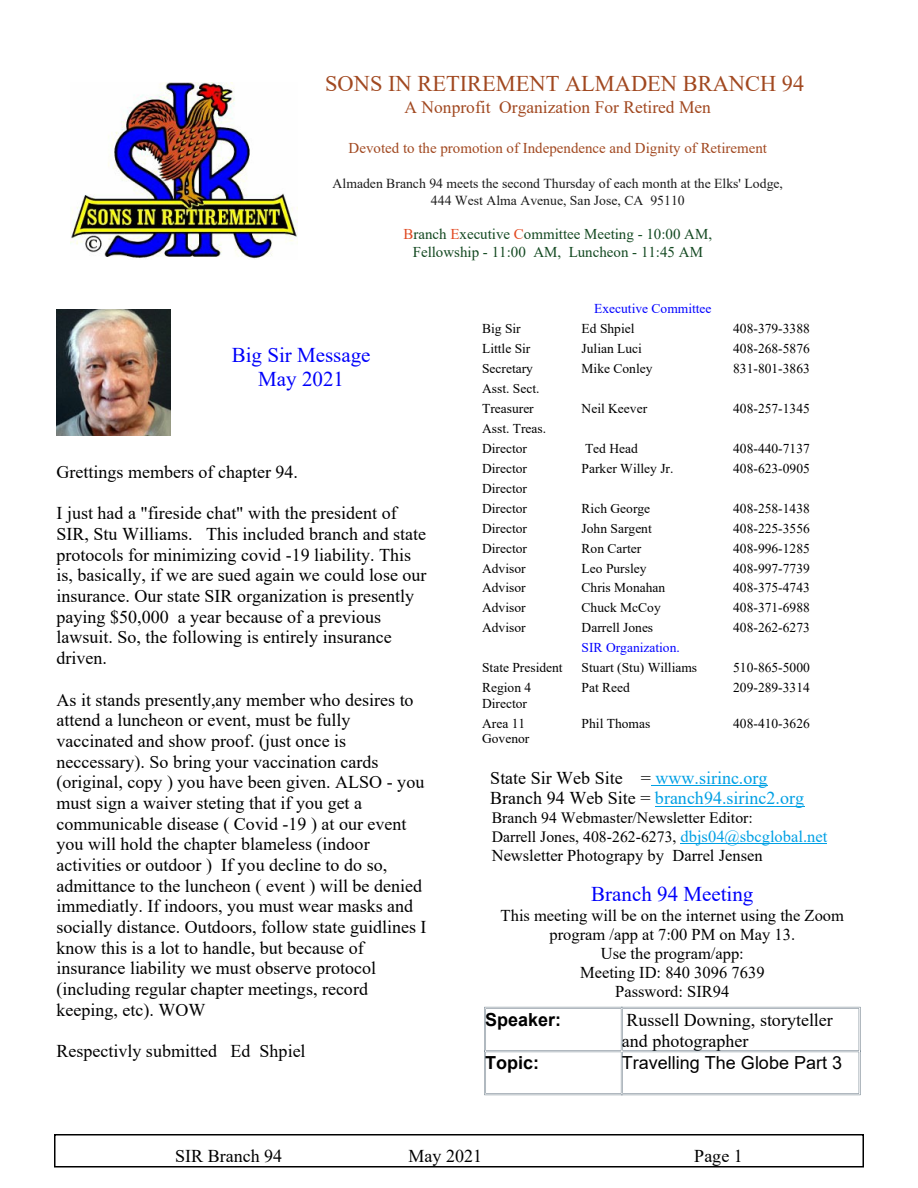
<style>
.page{position:relative;width:918px;height:1188px;background:#fff}
.page>*{position:absolute;margin:0;border:0;box-sizing:border-box;transform-origin:0 0}
.t1{font:22.5px "Times New Roman";color:#a14820}
.t2{font:21px/24.2px "Times New Roman";color:#0000fa;text-align:center}
.t3{font:18px/20.7px "Times New Roman";color:#000}
.t4{font:18px/20.7px "Times New Roman";color:#00a0e4}
.t5{font:18px "Arial";color:#000}
.t6{font:700 18px "Arial";color:#000}
.t7{font:17.4px "Times New Roman";color:#a14820}
.t8{font:16.5px/18.9px "Times New Roman";color:#000;text-align:center}
.t9{font:15.75px/18.8px "Times New Roman";color:#000}
.t10{font:15px/18px "Times New Roman";color:#124820;text-align:center}
.t11{font:15px "Times New Roman";color:#a14820}
.t12{font:13.65px/16.5px "Times New Roman";color:#1a1a1a;text-align:center}
.t13{font:13.5px/20px "Times New Roman";color:#000}
.t14{font:13.5px "Times New Roman";color:#00f}
.s1{color:#df4820}
.s2{color:#e24820}
.s3{color:#000}
.s4{font-size:16.5px;color:#00a0e4}
</style>
<div class="page">
<div style="left:54px;top:1134px;width:810px;height:34px;border:2px solid #000"></div>
<hr style="left:651px;top:785px;width:117px;height:1px;background:#00a0e4">
<hr style="left:655px;top:806px;width:149px;height:1px;background:#00a0e4">
<img style="left:70px;top:83px;width:227px;height:176px">
<hr style="left:681px;top:843px;width:146px;height:1px;background:#00a0e4">
<hr style="left:486px;top:1008px;width:135px;height:1px;background:#2e4556">
<hr style="left:484px;top:1007px;width:139px;height:1px;background:#2e4556">
<hr style="left:623px;top:1008px;width:236px;height:1px;background:#2e4556">
<hr style="left:621px;top:1007px;width:239px;height:1px;background:#2e4556">
<hr style="left:486px;top:1052px;width:135px;height:1px;background:#2e4556">
<hr style="left:486px;top:1050px;width:135px;height:1px;background:#2e4556">
<hr style="left:623px;top:1052px;width:236px;height:1px;background:#2e4556">
<hr style="left:623px;top:1050px;width:236px;height:1px;background:#2e4556">
<hr style="left:484px;top:1095px;width:139px;height:1px;background:#2e4556">
<hr style="left:486px;top:1093px;width:135px;height:1px;background:#2e4556">
<hr style="left:621px;top:1095px;width:239px;height:1px;background:#2e4556">
<hr style="left:623px;top:1093px;width:236px;height:1px;background:#2e4556">
<hr style="left:484px;top:1007px;width:1px;height:45px;background:#2e4556">
<hr style="left:486px;top:1009px;width:1px;height:41px;background:#2e4556">
<hr style="left:484px;top:1050px;width:1px;height:45px;background:#2e4556">
<hr style="left:486px;top:1052px;width:1px;height:41px;background:#2e4556">
<hr style="left:621px;top:1009px;width:1px;height:41px;background:#2e4556">
<hr style="left:622px;top:1009px;width:1px;height:41px;background:#2e4556">
<hr style="left:621px;top:1052px;width:1px;height:41px;background:#2e4556">
<hr style="left:622px;top:1052px;width:1px;height:41px;background:#2e4556">
<hr style="left:859px;top:1009px;width:1px;height:41px;background:#2e4556">
<hr style="left:860px;top:1007px;width:1px;height:45px;background:#2e4556">
<hr style="left:859px;top:1052px;width:1px;height:41px;background:#2e4556">
<hr style="left:860px;top:1050px;width:1px;height:45px;background:#2e4556">
<img style="left:56px;top:309px;width:114px;height:127px">
<p class="t1" style="left:325px;top:75px;width:481px">SONS IN RETIREMENT ALMADEN BRANCH 94</p>
<p class="t7" style="left:405px;top:101px;width:308px">A Nonprofit Organization For Retired Men</p>
<p class="t11" style="left:349px;top:143px;width:420px">Devoted to the promotion of Independence and Dignity of Retirement</p>
<p class="t12" style="left:333px;top:177px;width:452px">Almaden Branch 94 meets the second Thursday of each month at the Elks' Lodge,<br>444 West Alma Avenue, San Jose, CA 95110</p>
<p class="t10" style="left:404px;top:226px;width:310px"><span class="s1">B</span>ranch <span class="s2">E</span>xecutive <span class="s2">C</span>ommittee Meeting - 10:00 AM,<br>Fellowship - 11:00 AM, Luncheon - 11:45 AM</p>
<p class="t2" style="left:232px;top:345px;width:140px">Big Sir Message<br>May 2021</p>
<p class="t3" style="left:57px;top:463px;width:243px">Grettings members of chapter 94.</p>
<p class="t3" style="left:57px;top:505px;width:372px">I just had a "fireside chat" with the president of SIR, Stu Williams. This included branch and state protocols for minimizing covid -19 liability. This is, basically, if we are sued again we could lose our insurance. Our state SIR organization is presently paying $50,000 a year because of a previous lawsuit. So, the following is entirely insurance driven.</p>
<p class="t3" style="left:57px;top:691px;width:372px">As it stands presently,any member who desires to attend a luncheon or event, must be fully vaccinated and show proof. (just once is neccessary). So bring your vaccination cards (original, copy ) you have been given. ALSO - you must sign a waiver steting that if you get a communicable disease ( Covid -19 ) at our event you will hold the chapter blameless (indoor activities or outdoor ) If you decline to do so, admittance to the luncheon ( event ) will be denied immediatly. If indoors, you must wear masks and socially distance. Outdoors, follow state guidlines I know this is a lot to handle, but because of insurance liability we must observe protocol (including regular chapter meetings, record keeping, etc). WOW</p>
<p class="t3" style="left:57px;top:1043px;width:251px">Respectivly submitted Ed Shpiel</p>
<p class="t14" style="left:594px;top:303px;width:119px">Executive Committee</p>
<p class="t13" style="left:482px;top:319px;width:40px">Big Sir</p>
<p class="t13" style="left:582px;top:319px;width:54px">Ed Shpiel</p>
<p class="t13" style="left:733px;top:319px;width:78px">408-379-3388</p>
<p class="t13" style="left:482px;top:339px;width:50px">Little Sir</p>
<p class="t13" style="left:582px;top:339px;width:62px">Julian Luci</p>
<p class="t13" style="left:733px;top:339px;width:78px">408-268-5876</p>
<p class="t13" style="left:482px;top:359px;width:52px">Secretary</p>
<p class="t13" style="left:582px;top:359px;width:72px">Mike Conley</p>
<p class="t13" style="left:733px;top:359px;width:78px">831-801-3863</p>
<p class="t13" style="left:482px;top:379px;width:59px">Asst. Sect.<br>Treasurer</p>
<p class="t13" style="left:582px;top:399px;width:67px">Neil Keever</p>
<p class="t13" style="left:733px;top:399px;width:78px">408-257-1345</p>
<p class="t13" style="left:482px;top:419px;width:66px">Asst. Treas.<br>Director</p>
<p class="t13" style="left:585px;top:439px;width:54px">Ted Head</p>
<p class="t13" style="left:733px;top:439px;width:78px">408-440-7137</p>
<p class="t13" style="left:482px;top:459px;width:46px">Director</p>
<p class="t13" style="left:582px;top:459px;width:93px">Parker Willey Jr.</p>
<p class="t13" style="left:733px;top:459px;width:78px">408-623-0905</p>
<p class="t13" style="left:482px;top:479px;width:46px">Director<br>Director</p>
<p class="t13" style="left:582px;top:499px;width:70px">Rich George</p>
<p class="t13" style="left:733px;top:499px;width:78px">408-258-1438</p>
<p class="t13" style="left:482px;top:519px;width:46px">Director</p>
<p class="t13" style="left:582px;top:519px;width:72px">John Sargent</p>
<p class="t13" style="left:733px;top:519px;width:78px">408-225-3556</p>
<p class="t13" style="left:482px;top:539px;width:46px">Director</p>
<p class="t13" style="left:582px;top:539px;width:61px">Ron Carter</p>
<p class="t13" style="left:733px;top:539px;width:78px">408-996-1285</p>
<p class="t13" style="left:482px;top:559px;width:45px">Advisor</p>
<p class="t13" style="left:582px;top:559px;width:66px">Leo Pursley</p>
<p class="t13" style="left:733px;top:559px;width:78px">408-997-7739</p>
<p class="t13" style="left:482px;top:579px;width:45px">Advisor</p>
<p class="t13" style="left:582px;top:579px;width:85px">Chris Monahan</p>
<p class="t13" style="left:733px;top:579px;width:78px">408-375-4743</p>
<p class="t13" style="left:482px;top:599px;width:45px">Advisor</p>
<p class="t13" style="left:582px;top:599px;width:81px">Chuck McCoy</p>
<p class="t13" style="left:733px;top:599px;width:78px">408-371-6988</p>
<p class="t13" style="left:482px;top:619px;width:45px">Advisor</p>
<p class="t13" style="left:582px;top:619px;width:73px">Darrell Jones</p>
<p class="t13" style="left:733px;top:619px;width:78px">408-262-6273</p>
<p class="t14" style="left:582px;top:643px;width:100px">SIR Organization.</p>
<p class="t13" style="left:482px;top:659px;width:82px">State President</p>
<p class="t13" style="left:582px;top:659px;width:117px">Stuart (Stu) Williams</p>
<p class="t13" style="left:733px;top:659px;width:78px">510-865-5000</p>
<p class="t13" style="left:482px;top:682px;width:51px;line-height:15.5px">Region 4<br>Director</p>
<p class="t13" style="left:582px;top:679px;width:50px">Pat Reed</p>
<p class="t13" style="left:733px;top:679px;width:78px">209-289-3314</p>
<p class="t13" style="left:482px;top:717px;width:49px;line-height:15.5px">Area 11<br>Govenor</p>
<p class="t13" style="left:582px;top:715px;width:70px">Phil Thomas</p>
<p class="t13" style="left:733px;top:715px;width:78px">408-410-3626</p>
<p class="t4" style="left:490px;top:769px;width:315px"><span class="s3">State Sir Web Site =</span> www.sirinc.org<br><span class="s3">Branch 94 Web Site =</span> branch94.sirinc2.org</p>
<p class="t9" style="left:492px;top:810px;width:337px">Branch 94 Webmaster/Newsletter Editor:<br>Darrell Jones, 408-262-6273, <span class="s4">dbjs04@sbcglobal.net</span></p>
<p class="t8" style="left:492px;top:847px;width:272px">Newsletter Photograpy by Darrel Jensen</p>
<p class="t2" style="left:591px;top:884px;width:164px">Branch 94 Meeting</p>
<p class="t8" style="left:501px;top:908px;width:345px">This meeting will be on the internet using the Zoom program /app at 7:00 PM on May 13.<br>Use the program/app:<br>Meeting ID: 840 3096 7639<br>Password: SIR94</p>
<p class="t6" style="left:485px;top:1013px;width:78px">Speaker:</p>
<p class="t3" style="left:622px;top:1011px;width:213px">Russell Downing, storyteller and photographer</p>
<p class="t6" style="left:485px;top:1056px;width:55px">Topic:</p>
<p class="t5" style="left:622px;top:1056px;width:222px">Travelling The Globe Part 3</p>
<p class="t3" style="left:175px;top:1147px;width:109px">SIR Branch 94</p>
<p class="t3" style="left:409px;top:1147px;width:75px">May 2021</p>
<p class="t3" style="left:694px;top:1147px;width:50px">Page 1</p>
</div>
